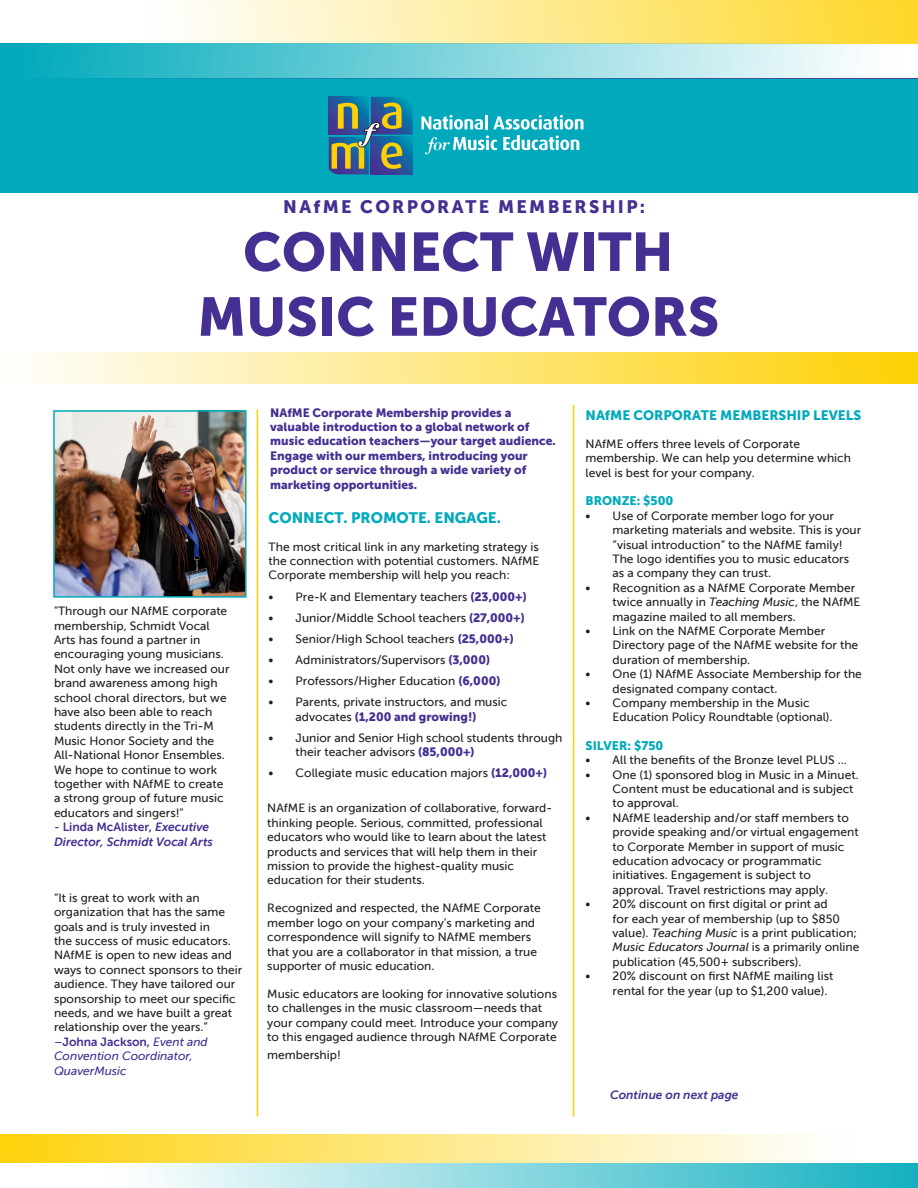
<style>
.page{position:relative;width:918px;height:1188px;background:#fff}
.page>*{position:absolute;margin:0;border:0;box-sizing:border-box;transform-origin:0 0}
.t1{font:54px/64.8px "Museo Sans 900";color:#452f92;text-align:center}
.t2{font:17.85px "Museo Sans 900";letter-spacing:.13em;color:#452f92}
.t3{font:15px "Museo Sans 900";color:#00aabc}
.t4{font:13.5px "Museo Sans 900";color:#00aabc}
.t5{font:12.3px "Museo Sans 900";color:#00aabc}
.t6{font:12px/14.4px "Museo Sans 500";color:#231f20}
.t7{font:12px/14.4px "Museo Sans 900";color:#452f92}
.t8{font:italic 12px/14.4px "Museo Sans 700";color:#452f92}
.s1{font-family:"Museo Sans 500";font-style:normal}
.s2{font-style:normal}
.s3{color:#452f92}
.s4{font-family:"Museo Sans 700";color:#452f92}
.s5{font-style:italic;color:#452f92}
.s6{font-family:"Museo Sans 900";color:#452f92}
.s7{font-style:italic}
</style>
<div class="page">
<div style="left:0;top:79px;width:918px;height:113px;background:#00aabc"></div>
<svg style="left:329px;top:97px;width:84px;height:77px;background:#527880"></svg>
<svg style="left:421px;top:115px;width:163px;height:39px"></svg>
<div style="left:150px;top:0;width:768px;height:43px;background:linear-gradient(to right,#feffff,#fed728)"></div>
<div style="left:0;top:43px;width:897px;height:36px;background:linear-gradient(to right,#00a9bb,#fff)"></div>
<div style="left:0;top:352px;width:918px;height:31px;background:linear-gradient(to right,#feffff,#fed004)"></div>
<div style="left:0;top:1135px;width:851px;height:28px;background:linear-gradient(to right,#fed20d,#feffff)"></div>
<div style="left:105px;top:1163px;width:813px;height:25px;background:linear-gradient(to right,#fff,#14b0c1)"></div>
<img style="left:56px;top:413px;width:188px;height:182px">
<div style="left:53px;top:410px;width:194px;height:188px;border:2px solid #00aabc"></div>
<hr style="left:257px;top:409px;width:1px;height:708px;background:#fed105">
<hr style="left:573px;top:405px;width:1px;height:712px;background:#fed105">
<p class="t2" style="left:283px;top:197px;width:363px">NAfME CORPORATE MEMBERSHIP:</p>
<p class="t1" style="left:197px;top:219px;width:523px">CONNECT WITH<br>MUSIC EDUCATORS</p>
<p class="t6" style="left:54px;top:604px;width:177px">"Through our NAfME corporate membership, Schmidt Vocal<br>Arts has found a partner in encouraging young musicians.<br>Not only have we increased our brand awareness among high school choral directors, but we have also been able to reach students directly in the Tri-M<br>Music Honor Society and the<br>All-National Honor Ensembles.<br>We hope to continue to work together with NAfME to create a strong group of future music educators and singers!"</p>
<p class="t8" style="left:54px;top:820px;width:160px"><span class="s1">-</span> <span class="s2">Linda McAlister,</span> Executive<br>Director, Schmidt Vocal Arts</p>
<p class="t6" style="left:54px;top:890px;width:190px">“It is great to work with an organization that has the same goals and is truly invested in<br>the success of music educators.<br>NAfME is open to new ideas and ways to connect sponsors to their audience. They have tailored our sponsorship to meet our specific needs, and we have built a great relationship over the years.” <span class="s3">–</span><span class="s4">Johna Jackson,</span> <span class="s5">Event and<br>Convention Coordinator,<br>QuaverMusic</span></p>
<p class="t7" style="left:270px;top:405px;width:287px">NAfME Corporate Membership provides a valuable introduction to a global network of music education teachers—your target audience.<br>Engage with our members, introducing your product or service through a wide variety of marketing opportunities.</p>
<p class="t3" style="left:269px;top:509px;width:234px">CONNECT. PROMOTE. ENGAGE.</p>
<p class="t6" style="left:269px;top:539px;width:272px;text-align:justify">The most critical link in any marketing strategy is the connection with potential customers. NAfME Corporate membership will help you reach:</p>
<p class="t6" style="left:269px;top:589px;width:260px">• Pre-K and Elementary teachers <span class="s6">(23,000+)</span></p>
<p class="t6" style="left:269px;top:610px;width:258px">• Junior/Middle School teachers <span class="s6">(27,000+)</span></p>
<p class="t6" style="left:269px;top:632px;width:247px">• Senior/High School teachers <span class="s6">(25,000+)</span></p>
<p class="t6" style="left:269px;top:653px;width:223px">• Administrators/Supervisors <span class="s6">(3,000)</span></p>
<p class="t6" style="left:269px;top:674px;width:233px">• Professors/Higher Education <span class="s6">(6,000)</span></p>
<p class="t6" style="left:269px;top:695px;width:240px;text-align:center">• Parents, private instructors, and music advocates <span class="s6">(1,200 and growing!)</span></p>
<p class="t6" style="left:296px;top:731px;width:268px;text-indent:-27px">• Junior and Senior High school students through their teacher advisors <span class="s6">(85,000+)</span></p>
<p class="t6" style="left:269px;top:766px;width:280px">• Collegiate music education majors <span class="s6">(12,000+)</span></p>
<p class="t6" style="left:267px;top:801px;width:286px">NAfME is an organization of collaborative, forward&shy;thinking people. Serious, committed, professional educators who would like to learn about the latest products and services that will help them in their mission to provide the highest-quality music education for their students.</p>
<p class="t6" style="left:267px;top:901px;width:275px">Recognized and respected, the NAfME Corporate member logo on your company’s marketing and correspondence will signify to NAfME members that you are a collaborator in that mission, a true supporter of music education.</p>
<p class="t6" style="left:267px;top:987px;width:292px">Music educators are looking for innovative solutions to challenges in the music classroom—needs that your company could meet. Introduce your company to this engaged audience through NAfME Corporate</p>
<p class="t6" style="left:267px;top:1048px;width:75px">membership!</p>
<p class="t4" style="left:586px;top:408px;width:277px">NAfME CORPORATE MEMBERSHIP LEVELS</p>
<p class="t6" style="left:586px;top:437px;width:267px">NAfME offers three levels of Corporate membership. We can help you determine which level is best for your company.</p>
<p class="t5" style="left:586px;top:494px;width:89px">BRONZE: $500</p>
<p class="t6" style="left:613px;top:509px;width:250px;text-indent:-27px">• Use of Corporate member logo for your marketing materials and website. This is your “visual introduction” to the NAfME family!<br>The logo identifies you to music educators as a company they can trust.</p>
<p class="t6" style="left:613px;top:581px;width:249px;text-indent:-27px">• Recognition as a NAfME Corporate Member twice annually in <span class="s7">Teaching Music</span>, the NAfME magazine mailed to all members.</p>
<p class="t6" style="left:613px;top:624px;width:247px;text-indent:-27px">• Link on the NAfME Corporate Member<br>Directory page of the NAfME website for the duration of membership.</p>
<p class="t6" style="left:613px;top:667px;width:251px;text-indent:-27px">• One (1) NAfME Associate Membership for the designated company contact.</p>
<p class="t6" style="left:613px;top:696px;width:222px;text-indent:-27px">• Company membership in the Music<br>Education Policy Roundtable (optional).</p>
<p class="t5" style="left:586px;top:738px;width:79px">SILVER: $750</p>
<p class="t6" style="left:586px;top:753px;width:263px">• All the benefits of the Bronze level PLUS ...</p>
<p class="t6" style="left:613px;top:767px;width:248px;text-indent:-27px">• One (1) sponsored blog in Music in a Minuet.<br>Content must be educational and is subject to approval.</p>
<p class="t6" style="left:613px;top:810px;width:248px;text-indent:-27px">• NAfME leadership and/or staff members to provide speaking and/or virtual engagement to Corporate Member in support of music education advocacy or programmatic initiatives. Engagement is subject to approval. Travel restrictions may apply.</p>
<p class="t6" style="left:613px;top:897px;width:248px;text-indent:-27px">• 20% discount on first digital or print ad<br>for each year of membership (up to $850 value). <span class="s7">Teaching Music</span> is a print publication; <span class="s7">Music Educators Journal</span> is a primarily online publication (45,500+ subscribers).</p>
<p class="t6" style="left:613px;top:969px;width:222px;text-indent:-27px">• 20% discount on first NAfME mailing list rental for the year (up to $1,200 value).</p>
<p class="t8" style="left:610px;top:1087px;width:130px">Continue on next page</p>
</div>
